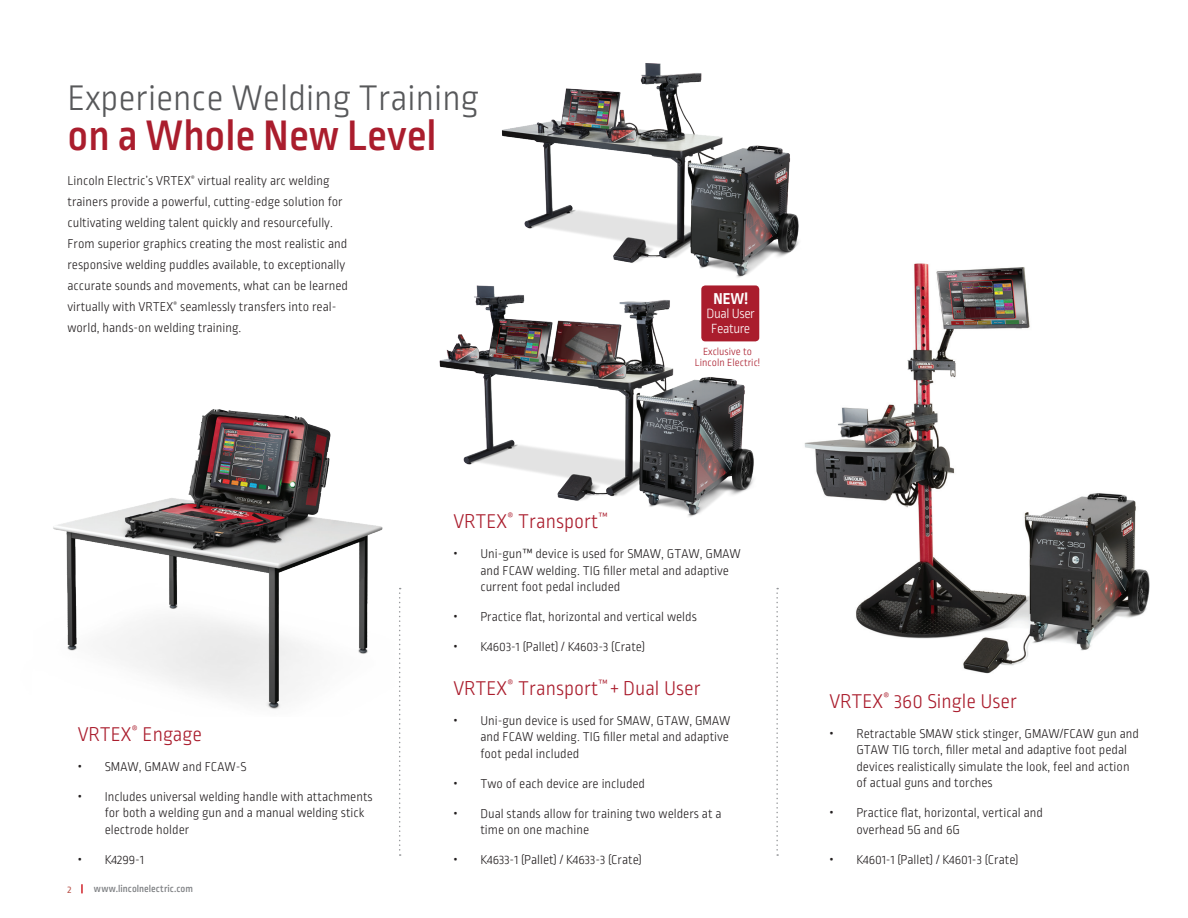
<style>
.page{position:relative;width:1188px;height:918px;background:#fff}
.page>*{position:absolute;margin:0;border:0;box-sizing:border-box;transform-origin:0 0}
.t1{font:500 45px "Ropa Sans Pro";color:#aa1d2d}
.t2{font:300 37.5px "Ropa Sans Pro";color:#57585a}
.t3{font:300 21px "Ropa Sans Pro";color:#aa1d2d}
.t4{font:700 16.65px "Ropa Sans Pro";color:#fff}
.t5{font:300 13.95px/15.1px "Ropa Sans Pro";letter-spacing:-.03em;color:#fff;text-align:center}
.t6{font:300 13.5px/16.5px "Ropa Sans Pro";color:#231f20}
.t7{font:300 10.95px/10.9px "Ropa Sans Pro";color:#aa1d2d;text-align:center}
.t8{font:500 10.5px "Ropa Sans Pro";color:#808285}
.t9{font:10.5px "Ropa Sans Pro";color:#bb584f}
.s1{font-weight:500;font-size:18px}
</style>
<div class="page">
<svg style="left:81px;top:884px;width:2px;height:9px"></svg>
<img style="left:53px;top:409px;width:330px;height:300px">
<img style="left:777px;top:263px;width:373px;height:411px">
<svg style="left:399px;top:588px;width:2px;height:268px"></svg>
<svg style="left:776px;top:588px;width:2px;height:268px"></svg>
<img style="left:502px;top:63px;width:307px;height:232px">
<img style="left:439px;top:262px;width:328px;height:255px">
<div style="left:701px;top:285px;width:58px;height:56px;background:#aa1d2d;border-radius:4px"></div>
<h2 class="t2" style="left:68px;top:78px;width:413px">Experience Welding Training</h2>
<h1 class="t1" style="left:68px;top:111px;width:371px">on a Whole New Level</h1>
<p class="t6" style="left:67px;top:171px;width:282px;line-height:21px">Lincoln Electric’s VRTEX<sup>®</sup> virtual reality arc welding trainers provide a powerful, cutting-edge solution for cultivating welding talent quickly and resourcefully.<br>From superior graphics creating the most realistic and responsive welding puddles available, to exceptionally accurate sounds and movements, what can be learned virtually with VRTEX<sup>®</sup> seamlessly transfers into real&shy;world, hands-on welding training.</p>
<p class="t4" style="left:714px;top:289px;width:36px">NEW!</p>
<p class="t5" style="left:707px;top:307px;width:50px">Dual User<br>Feature</p>
<p class="t7" style="left:695px;top:346px;width:67px">Exclusive to<br>Lincoln Electric!</p>
<h3 class="t3" style="left:78px;top:723px;width:126px">VRTEX<sup>®</sup> Engage</h3>
<p class="t6" style="left:78px;top:759px;width:170px"><span class="s1">•</span> SMAW, GMAW and FCAW-S</p>
<p class="t6" style="left:105px;top:789px;width:269px;text-indent:-27px"><span class="s1">•</span> Includes universal welding handle with attachments for both a welding gun and a manual welding stick electrode holder</p>
<p class="t6" style="left:78px;top:852px;width:68px"><span class="s1">•</span> K4299-1</p>
<p class="t9" style="left:67px;top:884px;width:6px">2</p>
<p class="t8" style="left:94px;top:883px;width:101px">www.lincolnelectric.com</p>
<h3 class="t3" style="left:453px;top:510px;width:156px">VRTEX<sup>®</sup> Transport<sup>™</sup></h3>
<p class="t6" style="left:480px;top:546px;width:262px;text-indent:-27px"><span class="s1">•</span> Uni-gun™ device is used for SMAW, GTAW, GMAW and FCAW welding. TIG filler metal and adaptive current foot pedal included</p>
<p class="t6" style="left:453px;top:609px;width:245px"><span class="s1">•</span> Practice flat, horizontal and vertical welds</p>
<p class="t6" style="left:453px;top:639px;width:193px"><span class="s1">•</span> K4603-1 (Pallet) / K4603-3 (Crate)</p>
<h3 class="t3" style="left:453px;top:677px;width:249px">VRTEX<sup>®</sup> Transport<sup>™</sup> + Dual User</h3>
<p class="t6" style="left:480px;top:713px;width:252px;text-align:justify;text-indent:-27px"><span class="s1">•</span> Uni-gun device is used for SMAW, GTAW, GMAW and FCAW welding. TIG filler metal and adaptive foot pedal included</p>
<p class="t6" style="left:453px;top:776px;width:193px"><span class="s1">•</span> Two of each device are included</p>
<p class="t6" style="left:480px;top:806px;width:243px;text-indent:-27px"><span class="s1">•</span> Dual stands allow for training two welders at a time on one machine</p>
<p class="t6" style="left:453px;top:852px;width:190px"><span class="s1">•</span> K4633-1 (Pallet) / K4633-3 (Crate)</p>
<h3 class="t3" style="left:829px;top:690px;width:189px">VRTEX<sup>®</sup> 360 Single User</h3>
<p class="t6" style="left:856px;top:726px;width:284px;text-indent:-27px"><span class="s1">•</span> Retractable SMAW stick stinger, GMAW/FCAW gun and GTAW TIG torch, filler metal and adaptive foot pedal devices realistically simulate the look, feel and action of actual guns and torches</p>
<p class="t6" style="left:856px;top:806px;width:188px;text-indent:-27px"><span class="s1">•</span> Practice flat, horizontal, vertical and overhead 5G and 6G</p>
<p class="t6" style="left:829px;top:852px;width:191px"><span class="s1">•</span> K4601-1 (Pallet) / K4601-3 (Crate)</p>
</div>
